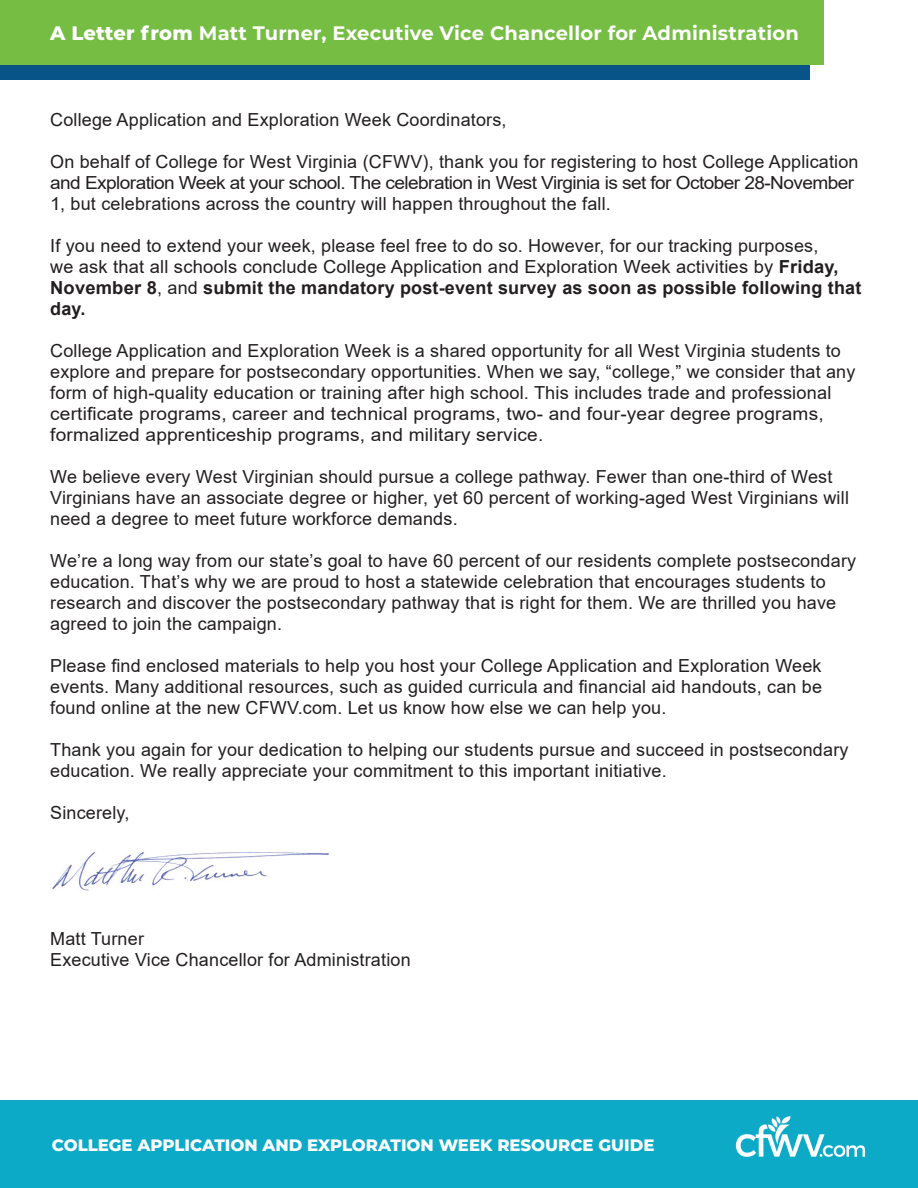
<style>
.page{position:relative;width:918px;height:1188px;background:#fff}
.page>*{position:absolute;margin:0;border:0;box-sizing:border-box;transform-origin:0 0}
.t1{font:700 19.5px "Montserrat";letter-spacing:.01em;color:#fff}
.t2{font:18px/21px "Arial";letter-spacing:.01em;color:#231f20}
.t3{font:800 16.5px "Montserrat";color:#fff}
.s1{font-weight:800}
.s2{font-weight:700}
</style>
<div class="page">
<div style="left:0;top:1101px;width:918px;height:87px;background:#0daac8"></div>
<img style="left:735px;top:1116px;width:130px;height:41px">
<div style="left:0;top:0;width:810px;height:80px;background:#085387"></div>
<div style="left:0;top:0;width:824px;height:65px;background:#75bd43"></div>
<img style="left:52px;top:852px;width:277px;height:39px">
<p class="t1" style="left:50px;top:19px;width:750px"><span class="s1">A Letter from</span> Matt Turner, Executive Vice Chancellor for Administration</p>
<p class="t2" style="left:50px;top:109px;width:458px">College Application and Exploration Week Coordinators,</p>
<p class="t2" style="left:50px;top:151px;width:810px">On behalf of College for West Virginia (CFWV), thank you for registering to host College Application and Exploration Week at your school. The celebration in West Virginia is set for October 28-November<br>1, but celebrations across the country will happen throughout the fall.</p>
<p class="t2" style="left:50px;top:235px;width:813px">If you need to extend your week, please feel free to do so. However, for our tracking purposes,<br>we ask that all schools conclude College Application and Exploration Week activities by <span class="s2">Friday, November 8</span>, and <span class="s2">submit the mandatory post-event survey as soon as possible following that day.</span></p>
<p class="t2" style="left:50px;top:340px;width:807px">College Application and Exploration Week is a shared opportunity for all West Virginia students to explore and prepare for postsecondary opportunities. When we say, “college,” we consider that any form of high-quality education or training after high school. This includes trade and professional certificate programs, career and technical programs, two- and four-year degree programs, formalized apprenticeship programs, and military service.</p>
<p class="t2" style="left:50px;top:466px;width:800px">We believe every West Virginian should pursue a college pathway. Fewer than one-third of West<br>Virginians have an associate degree or higher, yet 60 percent of working-aged West Virginians will need a degree to meet future workforce demands.</p>
<p class="t2" style="left:50px;top:550px;width:807px">We’re a long way from our state’s goal to have 60 percent of our residents complete postsecondary education. That’s why we are proud to host a statewide celebration that encourages students to research and discover the postsecondary pathway that is right for them. We are thrilled you have agreed to join the campaign.</p>
<p class="t2" style="left:50px;top:655px;width:773px;text-align:justify">Please find enclosed materials to help you host your College Application and Exploration Week events. Many additional resources, such as guided curricula and financial aid handouts, can be found online at the new CFWV.com. Let us know how else we can help you.</p>
<p class="t2" style="left:50px;top:739px;width:800px">Thank you again for your dedication to helping our students pursue and succeed in postsecondary education. We really appreciate your commitment to this important initiative.</p>
<p class="t2" style="left:50px;top:802px;width:81px">Sincerely,</p>
<p class="t2" style="left:50px;top:928px;width:362px">Matt Turner<br>Executive Vice Chancellor for Administration</p>
<p class="t3" style="left:52px;top:1133px;width:604px">COLLEGE APPLICATION AND EXPLORATION WEEK RESOURCE GUIDE</p>
</div>
